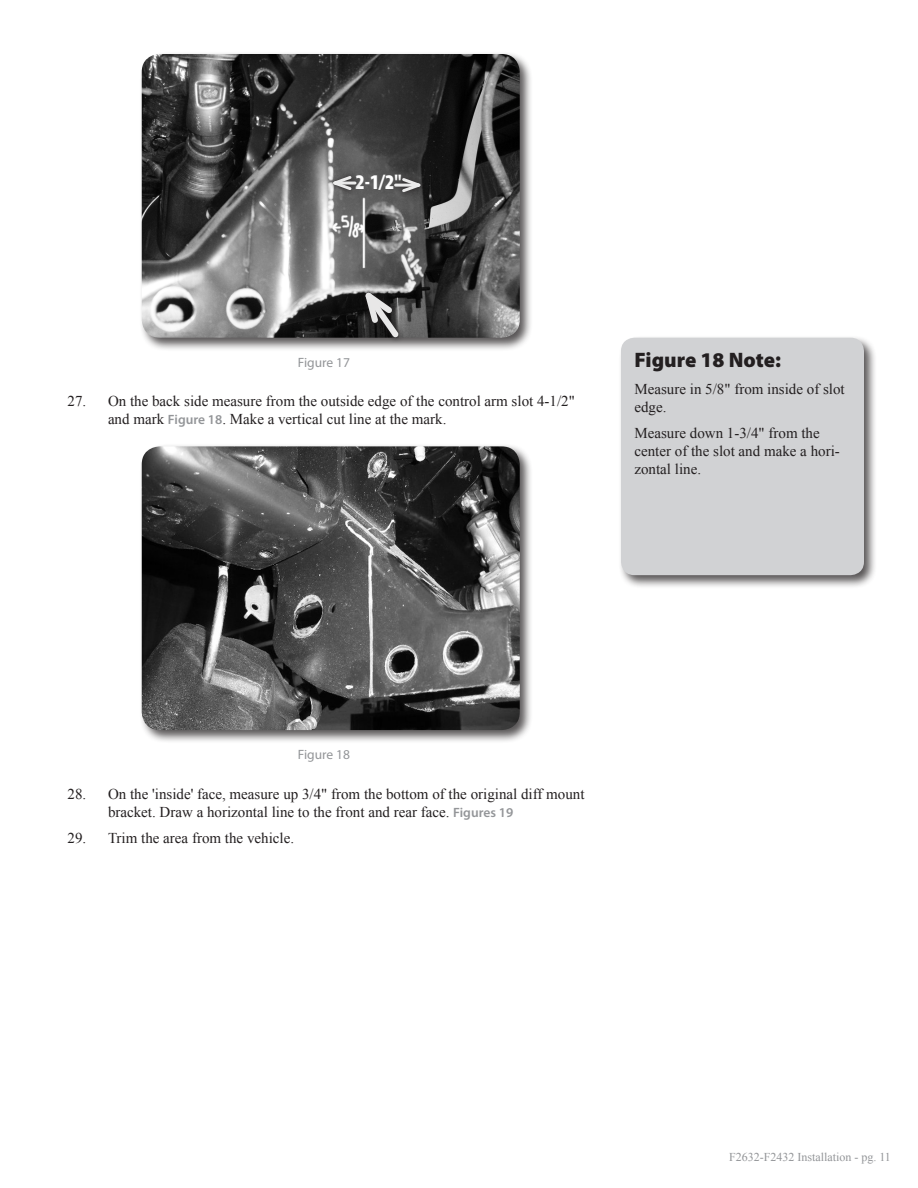
<style>
.page{position:relative;width:918px;height:1188px;background:#fff}
.page>*{position:absolute;margin:0;border:0;box-sizing:border-box;transform-origin:0 0}
.t1{font:900 21px "Myriad Pro";color:#231f20}
.t2{font:900 condensed 21px "Myriad Pro";color:#fff}
.Numbered_List{font:15px/18px "Times New Roman";color:#231f20}
.t3{font:13.5px "Myriad Pro";color:#939598}
.t4{font:12px "Times New Roman";color:#939598}
.s1{font-family:"Myriad Pro";font-weight:600;font-size:13.5px;color:#939598}
</style>
<div class="page">
<div style="left:139px;top:51px;width:394px;height:300px;background:#231f20;opacity:.75"></div>
<img style="left:142px;top:54px;width:378px;height:284px">
<div style="left:328px;top:171px;width:35px;height:25px;background:#231f20;opacity:.9"></div>
<hr style="left:335px;top:182px;width:20px;height:3px;background:#fff">
<svg style="left:326px;top:174px;width:28px;height:18px"></svg>
<div style="left:389px;top:173px;width:38px;height:25px;background:#231f20;opacity:.9"></div>
<hr style="left:396px;top:184px;width:23px;height:3px;background:#fff">
<svg style="left:400px;top:176px;width:28px;height:19px"></svg>
<svg style="left:359px;top:281px;width:45px;height:62px;background:#6a6a6a"></svg>
<div style="left:139px;top:444px;width:394px;height:300px;background:#231f20;opacity:.75"></div>
<img style="left:142px;top:446px;width:378px;height:284px">
<div style="left:618px;top:335px;width:260px;height:254px;background:#231f20;opacity:.75"></div>
<div style="left:621px;top:338px;width:243px;height:237px;background:#d1d2d4;border-radius:14px"></div>
<p class="t2" style="left:355px;top:170px;width:48px">2-1/2"</p>
<p class="t3" style="left:298px;top:354px;width:54px">Figure 17</p>
<p class="Numbered_List" style="left:108px;top:392px;width:468px;text-indent:-40px">27. On the back side measure from the outside edge of the control arm slot 4-1/2" and mark <span class="s1">Figure 18</span>. Make a vertical cut line at the mark.</p>
<p class="t1" style="left:634px;top:346px;width:148px">Figure 18 Note:</p>
<p class="Numbered_List" style="left:634px;top:379px;width:212px">Measure in 5/8" from inside of slot edge.</p>
<p class="Numbered_List" style="left:634px;top:424px;width:207px">Measure down 1-3/4" from the center of the slot and make a hori&shy;zontal line.</p>
<p class="t3" style="left:298px;top:746px;width:54px">Figure 18</p>
<p class="Numbered_List" style="left:108px;top:785px;width:478px;text-indent:-40px">28. On the 'inside' face, measure up 3/4" from the bottom of the original diff mount bracket. Draw a horizontal line to the front and rear face. <span class="s1">Figures 19</span></p>
<p class="Numbered_List" style="left:68px;top:829px;width:228px">29. Trim the area from the vehicle.</p>
<p class="t4" style="left:729px;top:1149px;width:163px">F2632-F2432 Installation - pg. 11</p>
</div>
